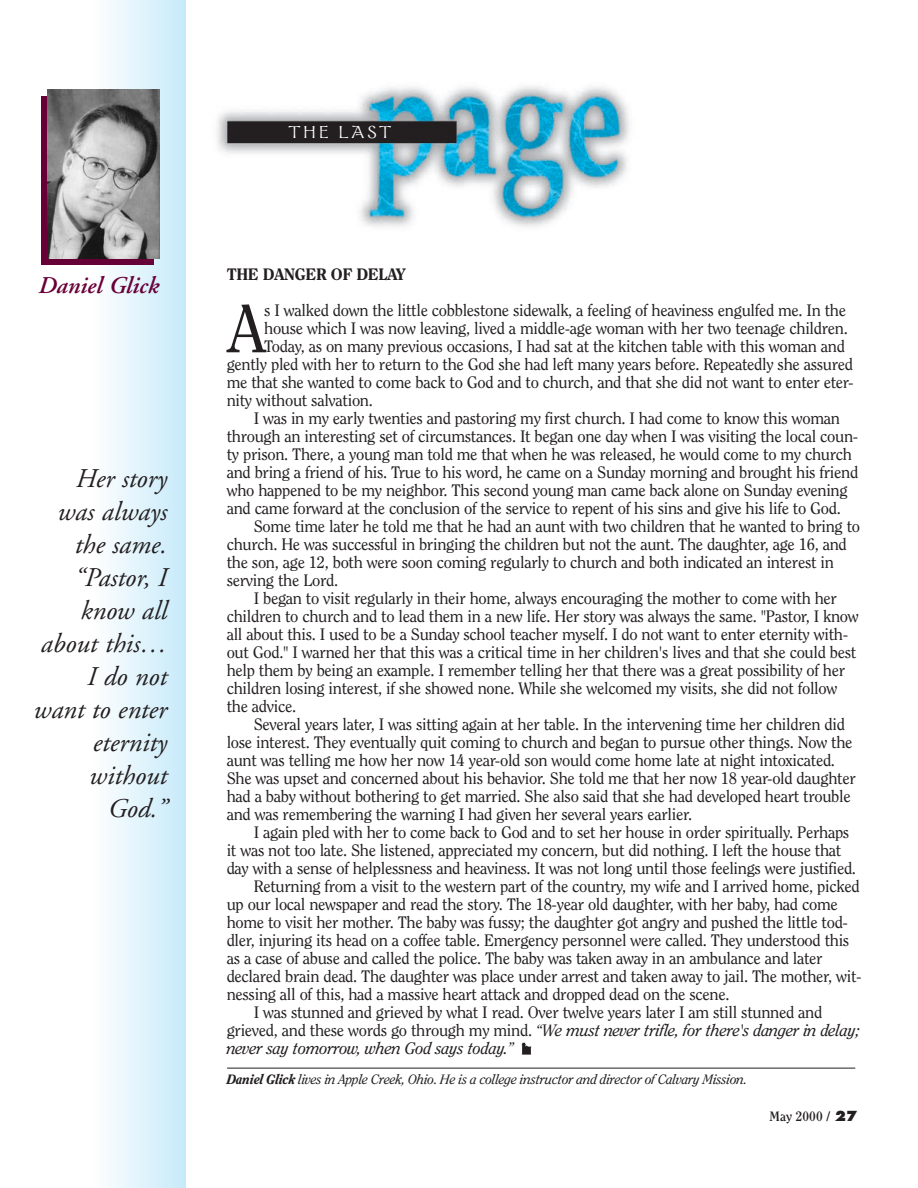
<style>
.page{position:relative;width:918px;height:1188px;background:#fff}
.page>*{position:absolute;margin:0;border:0;box-sizing:border-box;transform-origin:0 0}
.t1{font:67.8px "Clearface";color:#231f20}
.t2{font:italic 27px/33px "Adobe Garamond";color:#231f20;text-align:right}
.t3{font:italic 600 24px "Adobe Garamond";color:#680038}
.t4{font:19.5px "Galahad Os F";letter-spacing:.155em;color:#fff}
.t5{font:16.5px "Clearface";letter-spacing:-.02em;color:#231f20}
.t6{font:italic 16.5px "Clearface";letter-spacing:-.02em;color:#231f20}
.t7{font:800 16.5px "Clearface";letter-spacing:-.02em;color:#231f20}
.t8{font:italic 13.5px "Clearface";letter-spacing:-.02em;color:#231f20}
.t9{font:700 13.5px "Clearface";color:#231f20}
.s1{font-style:normal}
.s2{font-weight:800}
.s3{font-family:"Futura";font-weight:800}
</style>
<div class="page">
<div style="left:94px;top:0;width:91px;height:1188px;background:linear-gradient(to right,#fdfefe,#c7eafa)"></div>
<svg style="left:521px;top:1043px;width:11px;height:12px"></svg>
<div style="left:42px;top:96px;width:112px;height:169px;background:#680038"></div>
<hr style="left:227px;top:1068px;width:628px;height:1px;background:#231f20">
<img style="left:48px;top:90px;width:112px;height:169px">
<img style="left:217px;top:86px;width:413px;height:141px">
<h3 class="t3" style="left:37px;top:275px;width:122px">Daniel Glick</h3>
<h2 class="t2" style="left:33px;top:465px;width:135px">Her story was always the same. “Pastor, I know all about this…<br>I do not want to enter eternity without<br>God.”</h2>
<p class="t4" style="left:289px;top:124px;width:104px">THE LAST</p>
<p class="t7" style="left:227px;top:268px;width:180px">THE DANGER OF DELAY</p>
<h1 class="t1" style="left:228px;top:301px;width:39px">A</h1>
<p class="t5" style="left:264px;top:304px;width:583px">s I walked down the little cobblestone sidewalk, a feeling of heaviness engulfed me. In the</p>
<p class="t5" style="left:264px;top:322px;width:585px">house which I was now leaving, lived a middle-age woman with her two teenage children.</p>
<p class="t5" style="left:264px;top:340px;width:582px">Today, as on many previous occasions, I had sat at the kitchen table with this woman and</p>
<p class="t5" style="left:227px;top:358px;width:628px">gently pled with her to return to the God she had left many years before. Repeatedly she assured</p>
<p class="t5" style="left:227px;top:376px;width:628px">me that she wanted to come back to God and to church, and that she did not want to enter eter-</p>
<p class="t5" style="left:227px;top:394px;width:148px">nity without salvation.</p>
<p class="t5" style="left:254px;top:412px;width:588px">I was in my early twenties and pastoring my first church. I had come to know this woman</p>
<p class="t5" style="left:227px;top:430px;width:633px">through an interesting set of circumstances. It began one day when I was visiting the local coun-</p>
<p class="t5" style="left:227px;top:448px;width:627px">ty prison. There, a young man told me that when he was released, he would come to my church</p>
<p class="t5" style="left:227px;top:466px;width:633px">and bring a friend of his. True to his word, he came on a Sunday morning and brought his friend</p>
<p class="t5" style="left:227px;top:484px;width:622px">who happened to be my neighbor. This second young man came back alone on Sunday evening</p>
<p class="t5" style="left:227px;top:502px;width:616px">and came forward at the conclusion of the service to repent of his sins and give his life to God.</p>
<p class="t5" style="left:254px;top:520px;width:608px">Some time later he told me that he had an aunt with two children that he wanted to bring to</p>
<p class="t5" style="left:227px;top:538px;width:622px">church. He was successful in bringing the children but not the aunt. The daughter, age 16, and</p>
<p class="t5" style="left:227px;top:556px;width:609px">the son, age 12, both were soon coming regularly to church and both indicated an interest in</p>
<p class="t5" style="left:227px;top:574px;width:113px">serving the Lord.</p>
<p class="t5" style="left:254px;top:592px;width:585px">I began to visit regularly in their home, always encouraging the mother to come with her</p>
<p class="t5" style="left:227px;top:610px;width:634px">children to church and to lead them in a new life. Her story was always the same. "Pastor, I know</p>
<p class="t5" style="left:227px;top:628px;width:623px">all about this. I used to be a Sunday school teacher myself. I do not want to enter eternity with-</p>
<p class="t5" style="left:227px;top:646px;width:631px">out God." I warned her that this was a critical time in her children's lives and that she could best</p>
<p class="t5" style="left:227px;top:664px;width:620px">help them by being an example. I remember telling her that there was a great possibility of her</p>
<p class="t5" style="left:227px;top:682px;width:612px">children losing interest, if she showed none. While she welcomed my visits, she did not follow</p>
<p class="t5" style="left:227px;top:700px;width:71px">the advice.</p>
<p class="t5" style="left:254px;top:718px;width:593px">Several years later, I was sitting again at her table. In the intervening time her children did</p>
<p class="t5" style="left:227px;top:736px;width:627px">lose interest. They eventually quit coming to church and began to pursue other things. Now the</p>
<p class="t5" style="left:227px;top:754px;width:610px">aunt was telling me how her now 14 year-old son would come home late at night intoxicated.</p>
<p class="t5" style="left:227px;top:772px;width:631px">She was upset and concerned about his behavior. She told me that her now 18 year-old daughter</p>
<p class="t5" style="left:227px;top:790px;width:626px">had a baby without bothering to get married. She also said that she had developed heart trouble</p>
<p class="t5" style="left:227px;top:808px;width:467px">and was remembering the warning I had given her several years earlier.</p>
<p class="t5" style="left:254px;top:826px;width:597px">I again pled with her to come back to God and to set her house in order spiritually. Perhaps</p>
<p class="t5" style="left:227px;top:844px;width:616px">it was not too late. She listened, appreciated my concern, but did nothing. I left the house that</p>
<p class="t5" style="left:227px;top:862px;width:631px">day with a sense of helplessness and heaviness. It was not long until those feelings were justified.</p>
<p class="t5" style="left:254px;top:880px;width:607px">Returning from a visit to the western part of the country, my wife and I arrived home, picked</p>
<p class="t5" style="left:227px;top:898px;width:613px">up our local newspaper and read the story. The 18-year old daughter, with her baby, had come</p>
<p class="t5" style="left:227px;top:916px;width:623px">home to visit her mother. The baby was fussy; the daughter got angry and pushed the little tod-</p>
<p class="t5" style="left:227px;top:934px;width:624px">dler, injuring its head on a coffee table. Emergency personnel were called. They understood this</p>
<p class="t5" style="left:227px;top:952px;width:597px">as a case of abuse and called the police. The baby was taken away in an ambulance and later</p>
<p class="t5" style="left:227px;top:970px;width:636px">declared brain dead. The daughter was place under arrest and taken away to jail. The mother, wit-</p>
<p class="t5" style="left:227px;top:988px;width:504px">nessing all of this, had a massive heart attack and dropped dead on the scene.</p>
<p class="t5" style="left:254px;top:1006px;width:570px">I was stunned and grieved by what I read. Over twelve years later I am still stunned and</p>
<p class="t6" style="left:227px;top:1024px;width:635px"><span class="s1">grieved, and these words go through my mind.</span> “We must never trifle, for there's danger in delay;</p>
<p class="t6" style="left:227px;top:1042px;width:289px">never say tomorrow, when God says today.”</p>
<p class="t8" style="left:227px;top:1074px;width:522px"><span class="s2">Daniel Glick</span> lives in Apple Creek, Ohio. He is a college instructor and director of Calvary Mission.</p>
<p class="t9" style="left:770px;top:1110px;width:89px">May 2000 / <span class="s3">27</span></p>
</div>
